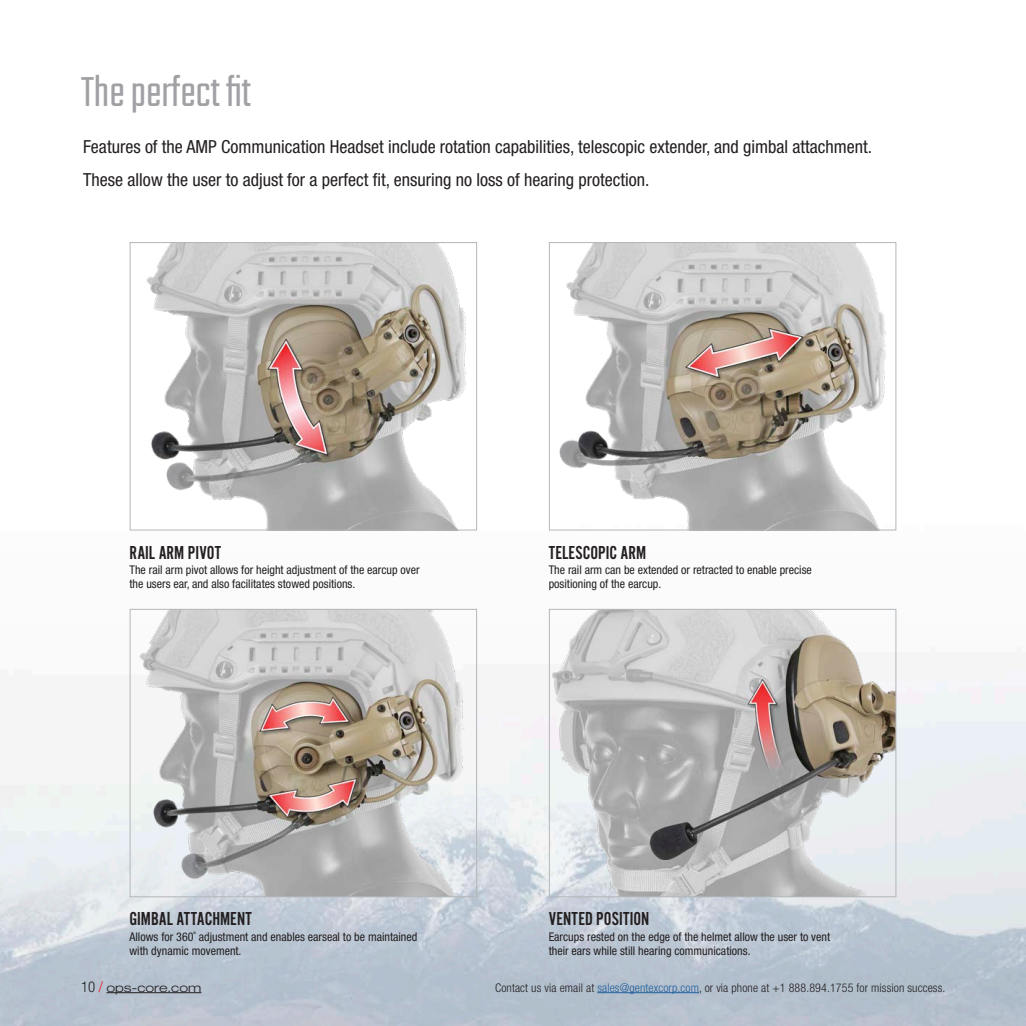
<style>
.page{position:relative;width:1026px;height:1026px;background:#fff}
.page>*{position:absolute;margin:0;border:0;box-sizing:border-box;transform-origin:0 0}
.t1{font:300 46.5px "Teko";color:#a2a0a4}
.t2{font:19.5px "Alternate Got No 2 D";color:#231f20}
.t3{font:condensed 18px/33px "Helvetica Neue LT Std";color:#231f20}
.t4{font:condensed 12px/13.5px "Helvetica Neue LT Std";color:#231f20}
.t5{font:300 condensed 12px "Helvetica Neue LT Std";letter-spacing:.01em;color:#231f20}
.t6{font:300 expanded 12px "Helvetica Neue LT Std";color:#231f20;scale:1.1 1}
.s1{font-stretch:condensed;font-size:14.85px}
.s2{font-stretch:condensed;font-size:14.85px;color:#ec1b24}
.s3{color:#1f5e9d}
</style>
<div class="page">
<img style="left:0;top:359px;width:1026px;height:667px">
<img style="left:132px;top:611px;width:343px;height:284px">
<div style="left:130px;top:609px;width:347px;height:288px;border:1px solid #b3b7ba"></div>
<img style="left:132px;top:244px;width:343px;height:284px">
<div style="left:130px;top:242px;width:347px;height:288px;border:1px solid #b3b7ba"></div>
<img style="left:551px;top:244px;width:343px;height:284px">
<div style="left:549px;top:242px;width:347px;height:288px;border:1px solid #b3b7ba"></div>
<img style="left:551px;top:611px;width:343px;height:284px">
<div style="left:549px;top:609px;width:347px;height:288px;border:1px solid #b3b7ba"></div>
<hr style="left:107px;top:992px;width:94px;height:1px;background:#231f20">
<hr style="left:597px;top:992px;width:102px;height:1px;background:#1f5e9d">
<p class="t1" style="left:81px;top:67px;width:172px">The perfect fit</p>
<p class="t3" style="left:83px;top:130px;width:790px">Features of the AMP Communication Headset include rotation capabilities, telescopic extender, and gimbal attachment.<br>These allow the user to adjust for a perfect fit, ensuring no loss of hearing protection.</p>
<p class="t2" style="left:130px;top:542px;width:93px">RAIL ARM PIVOT</p>
<p class="t4" style="left:130px;top:563px;width:292px">The rail arm pivot allows for height adjustment of the earcup over the users ear, and also facilitates stowed positions.</p>
<p class="t2" style="left:130px;top:909px;width:124px">GIMBAL ATTACHMENT</p>
<p class="t4" style="left:130px;top:930px;width:289px">Allows for 360˚ adjustment and enables earseal to be maintained with dynamic movement.</p>
<p class="t2" style="left:549px;top:542px;width:99px">TELESCOPIC ARM</p>
<p class="t4" style="left:549px;top:563px;width:265px">The rail arm can be extended or retracted to enable precise positioning of the earcup.</p>
<p class="t2" style="left:549px;top:909px;width:102px">VENTED POSITION</p>
<p class="t4" style="left:549px;top:930px;width:283px">Earcups rested on the edge of the helmet allow the user to vent their ears while still hearing communications.</p>
<p class="t6" style="left:81px;top:980px;width:111px"><span class="s1">10</span> <span class="s2">/</span> ops-core.com</p>
<p class="t5" style="left:495px;top:980px;width:452px">Contact us via email at <span class="s3">sales@gentexcorp.com</span>, or via phone at +1 888.894.1755 for mission success.</p>
</div>
